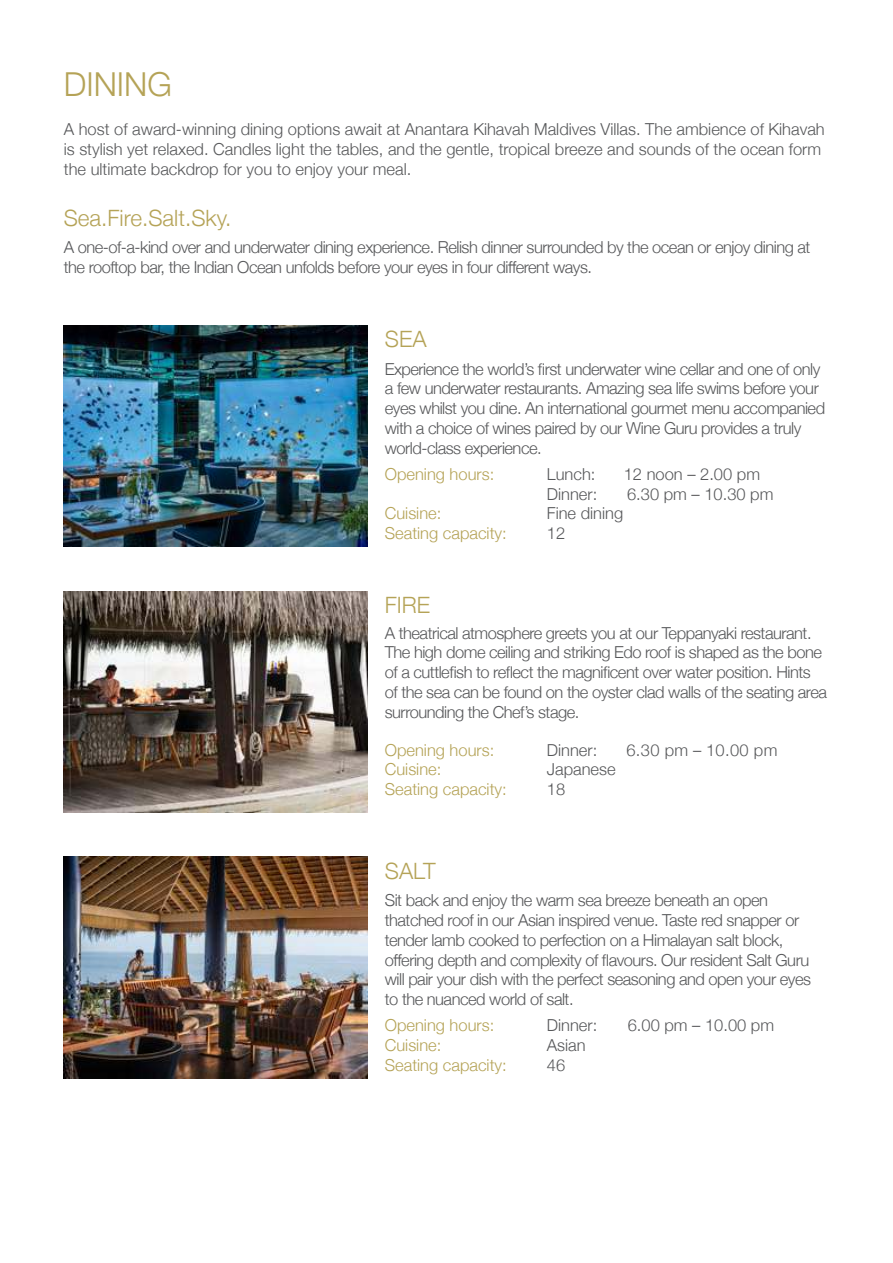
<style>
.page{position:relative;width:893px;height:1263px;background:#fff}
.page>*{position:absolute;margin:0;border:0;box-sizing:border-box;transform-origin:0 0}
.t1{font:300 33px "Helvetica Neue";color:#b5a357}
.t2{font:300 22.5px "Helvetica Neue";color:#b5a357}
.t3{font:300 16.5px/19.8px "Helvetica Neue";letter-spacing:-.03em;color:#57585a}
.t4{font:300 16.5px/19.8px "Helvetica Neue";color:#57585a}
.t5{font:300 16.5px "Helvetica Neue";color:#b5a357}
</style>
<div class="page">
<img style="left:64px;top:325px;width:304px;height:221px">
<img style="left:64px;top:591px;width:304px;height:221px">
<img style="left:64px;top:857px;width:304px;height:221px">
<h1 class="t1" style="left:64px;top:72px;width:110px">DINING</h1>
<p class="t4" style="left:64px;top:121px;width:762px">A host of award-winning dining options await at Anantara Kihavah Maldives Villas. The ambience of Kihavah is stylish yet relaxed. Candles light the tables, and the gentle, tropical breeze and sounds of the ocean form the ultimate backdrop for you to enjoy your meal.</p>
<h2 class="t2" style="left:64px;top:209px;width:169px">Sea.Fire.Salt.Sky.</h2>
<p class="t3" style="left:64px;top:239px;width:748px">A one-of-a-kind over and underwater dining experience. Relish dinner surrounded by the ocean or enjoy dining at the rooftop bar, the Indian Ocean unfolds before your eyes in four different ways.</p>
<h2 class="t2" style="left:385px;top:331px;width:43px">SEA</h2>
<p class="t3" style="left:385px;top:358px;width:442px">Experience the world’s first underwater wine cellar and one of only a few underwater restaurants. Amazing sea life swims before your eyes whilst you dine. An international gourmet menu accompanied with a choice of wines paired by our Wine Guru provides a truly world-class experience.</p>
<p class="t5" style="left:385px;top:468px;width:111px">Opening hours:</p>
<p class="t3" style="left:547px;top:465px;width:50px">Lunch:</p>
<p class="t4" style="left:624px;top:465px;width:138px">12 noon – 2.00 pm</p>
<p class="t3" style="left:547px;top:485px;width:52px">Dinner:</p>
<p class="t3" style="left:627px;top:485px;width:148px">6.30 pm – 10.30 pm</p>
<p class="t5" style="left:385px;top:507px;width:58px">Cuisine:</p>
<p class="t4" style="left:547px;top:505px;width:78px">Fine dining</p>
<p class="t5" style="left:385px;top:527px;width:123px">Seating capacity:</p>
<p class="t3" style="left:547px;top:525px;width:20px">12</p>
<h2 class="t2" style="left:385px;top:596px;width:47px">FIRE</h2>
<p class="t3" style="left:385px;top:624px;width:444px">A theatrical atmosphere greets you at our Teppanyaki restaurant.<br>The high dome ceiling and striking Edo roof is shaped as the bone of a cuttlefish to reflect the magnificent over water position. Hints of the sea can be found on the oyster clad walls of the seating area surrounding the Chef’s stage.</p>
<p class="t5" style="left:385px;top:744px;width:111px">Opening hours:</p>
<p class="t3" style="left:547px;top:741px;width:52px">Dinner:</p>
<p class="t3" style="left:626px;top:741px;width:153px">6.30 pm – 10.00 pm</p>
<p class="t5" style="left:385px;top:763px;width:58px">Cuisine:</p>
<p class="t4" style="left:547px;top:758px;width:70px">Japanese</p>
<p class="t5" style="left:385px;top:783px;width:123px">Seating capacity:</p>
<p class="t3" style="left:547px;top:781px;width:20px">18</p>
<h2 class="t2" style="left:385px;top:862px;width:52px">SALT</h2>
<p class="t3" style="left:385px;top:892px;width:428px">Sit back and enjoy the warm sea breeze beneath an open thatched roof in our Asian inspired venue. Taste red snapper or tender lamb cooked to perfection on a Himalayan salt block, offering depth and complexity of flavours. Our resident Salt Guru will pair your dish with the perfect seasoning and open your eyes to the nuanced world of salt.</p>
<p class="t5" style="left:385px;top:1019px;width:111px">Opening hours:</p>
<p class="t3" style="left:547px;top:1017px;width:52px">Dinner:</p>
<p class="t3" style="left:628px;top:1017px;width:148px">6.00 pm – 10.00 pm</p>
<p class="t5" style="left:385px;top:1039px;width:58px">Cuisine:</p>
<p class="t3" style="left:547px;top:1037px;width:40px">Asian</p>
<p class="t5" style="left:385px;top:1059px;width:123px">Seating capacity:</p>
<p class="t3" style="left:547px;top:1056px;width:20px">46</p>
</div>
